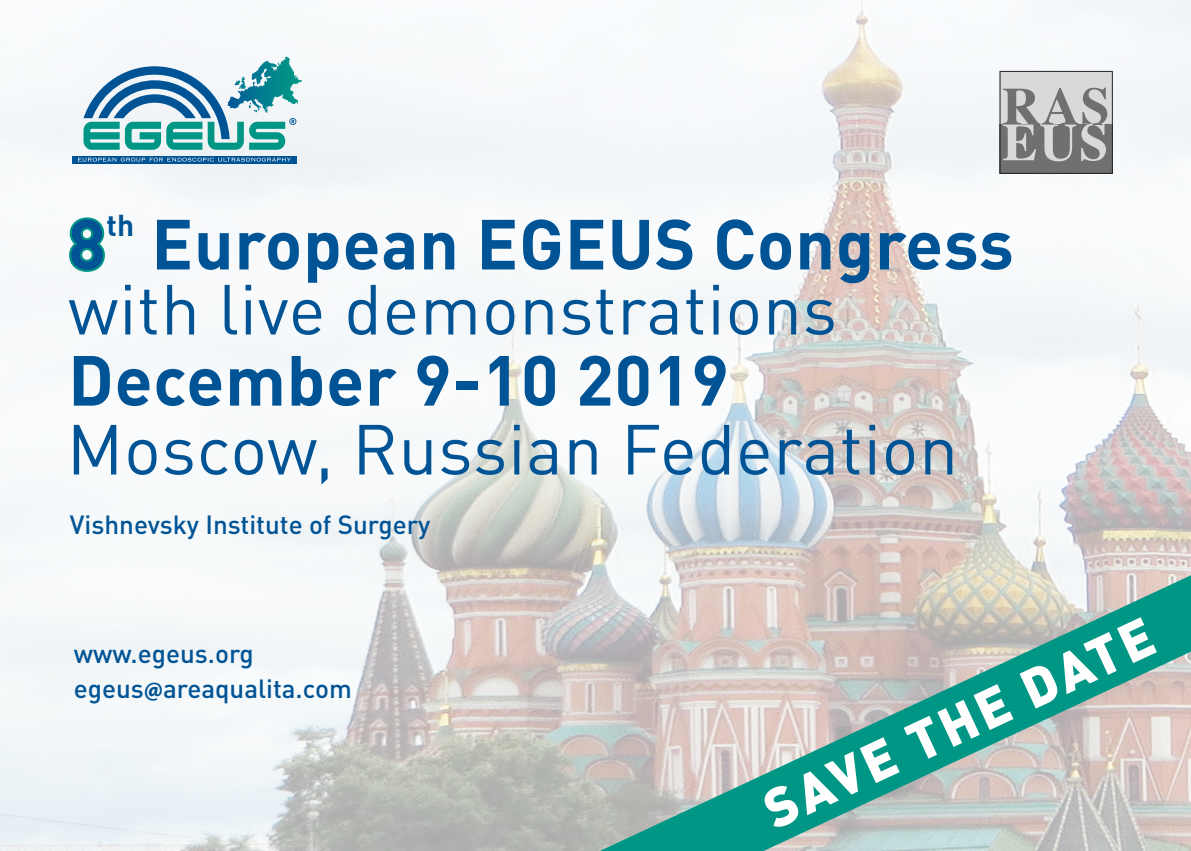
<style>
.page{position:relative;width:1191px;height:851px;background:#fff}
.page>*{position:absolute;margin:0;border:0;box-sizing:border-box;transform-origin:0 0}
.t1{font:69.6px "DIN Pro";letter-spacing:.01em;color:#005495}
.t2{font:700 69.6px "DIN Pro";letter-spacing:.01em;color:#005495}
.t3{font:900 54px "DIN Pro";color:#fff}
.t4{font:700 29.8px "DIN Pro";color:#005495}
.t5{font:500 26px "DIN";color:#005495}
.t6{font:500 26px "DIN Pro";color:#005495}
.s1{font-family:"Myriad Pro";font-weight:900;font-stretch:semi-condensed}
</style>
<div class="page">
<img style="left:0;top:0;width:1191px;height:850px">
<div style="left:72px;top:156px;width:224px;height:7px;background:#005495"></div>
<svg style="left:78px;top:157px;width:213px;height:5px"></svg>
<svg style="left:83px;top:57px;width:213px;height:93px"></svg>
<svg style="left:999px;top:71px;width:113px;height:103px;background:#a1a1a1"></svg>
<svg style="left:600px;top:575px;width:591px;height:275px;background:#a0bdb6"></svg>
<svg style="left:67px;top:215px;width:40px;height:59px"></svg>
<p class="t2" style="left:68px;top:186px;width:39px">8</p>
<p class="t4" style="left:106px;top:200px;width:29px">th</p>
<p class="t2" style="left:151px;top:186px;width:864px">European EGEUS Congress</p>
<p class="t1" style="left:68px;top:254px;width:770px">with live demonstrations</p>
<p class="t2" style="left:68px;top:322px;width:662px">December 9-10 2019</p>
<p class="t1" style="left:67px;top:394px;width:893px">Moscow, Russian Federation</p>
<p class="t6" style="left:70px;top:503px;width:362px">Vishnevsky Institute of Surgery</p>
<p class="t5" style="left:74px;top:637px;width:182px">www.egeus.org</p>
<p class="t5" style="left:74px;top:671px;width:279px">egeus<span class="s1">@</span>areaqualita.com</p>
<p class="t3" style="left:747px;top:770px;width:425px;rotate:-25deg">SAVE THE DATE</p>
</div>
